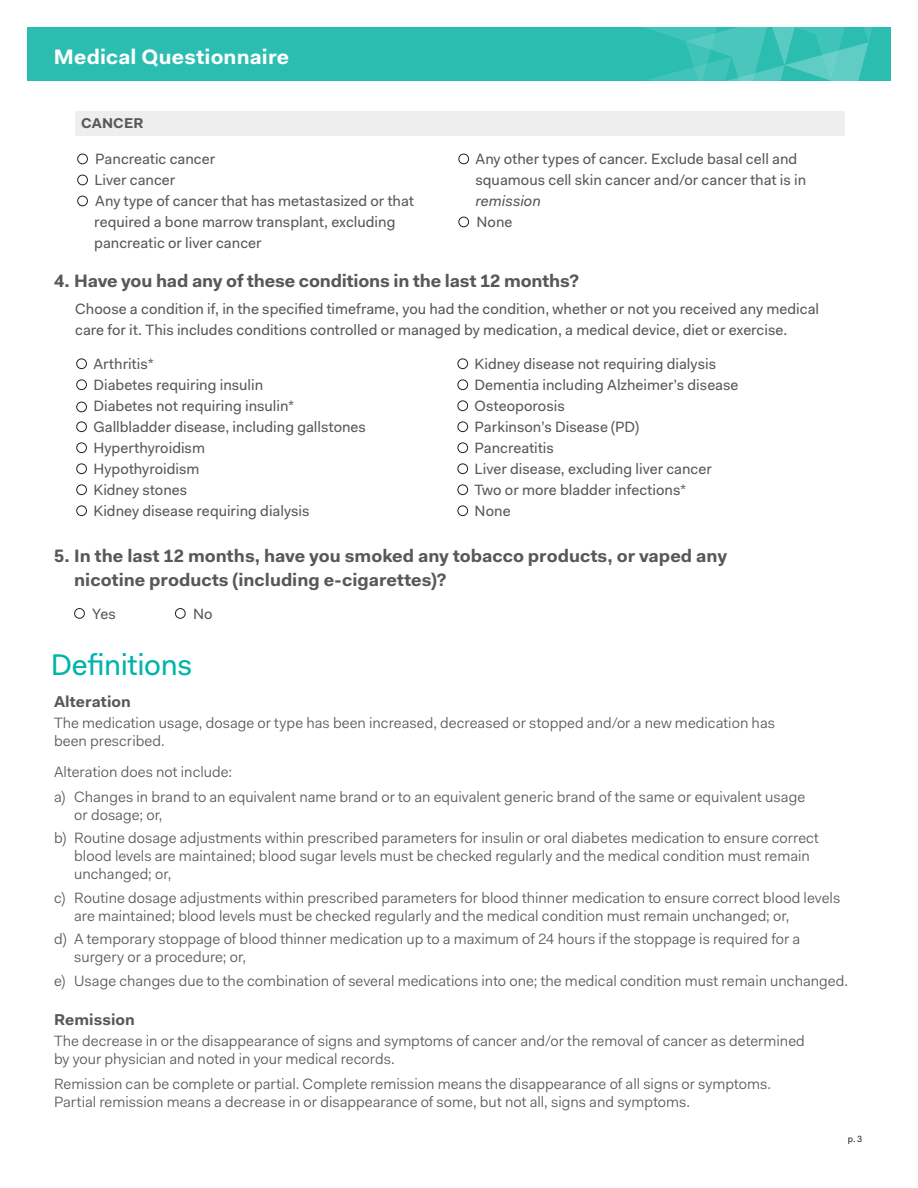
<style>
.page{position:relative;width:918px;height:1188px;background:#fff}
.page>*{position:absolute;margin:0;border:0;box-sizing:border-box;transform-origin:0 0}
.t1{font:30px "Fakt Pro";letter-spacing:-.005em;color:#00b4aa}
.Main_header{font:700 21px "Fakt Pro";letter-spacing:.01em;color:#fff}
.t2{font:700 18px/24px "Fakt Pro";letter-spacing:-.005em;color:#57585a}
.Definition_title{font:700 15.75px "Fakt Pro";letter-spacing:.005em;color:#57585a}
.body_copy{font:15px/18px "Fakt Pro Blond";letter-spacing:.005em;color:#57585a}
.check_box{font:15px/21px "Fakt Pro";letter-spacing:.005em;color:#57585a}
.body_copy-2{font:15px/21px "Fakt Pro";letter-spacing:.005em;color:#57585a}
.check_box-2{font:700 14.25px "Fakt Pro";letter-spacing:.015em;color:#57585a}
.t3{font:9px "Fakt Pro";color:#231f20}
.s1{font-style:italic}
</style>
<div class="page">
<div style="left:27px;top:27px;width:864px;height:54px;background:#2abdb1"></div>
<svg style="left:645px;top:27px;width:228px;height:54px"></svg>
<div style="left:77px;top:154px;width:11px;height:10px;border:1px solid #231f20;border-radius:50%"></div>
<div style="left:77px;top:175px;width:11px;height:10px;border:1px solid #231f20;border-radius:50%"></div>
<div style="left:77px;top:196px;width:11px;height:10px;border:1px solid #231f20;border-radius:50%"></div>
<div style="left:458px;top:154px;width:11px;height:10px;border:1px solid #231f20;border-radius:50%"></div>
<div style="left:458px;top:217px;width:11px;height:10px;border:1px solid #231f20;border-radius:50%"></div>
<div style="left:76px;top:358px;width:11px;height:11px;border:1px solid #231f20;border-radius:50%"></div>
<div style="left:76px;top:379px;width:11px;height:11px;border:1px solid #231f20;border-radius:50%"></div>
<div style="left:76px;top:402px;width:11px;height:10px;border:1px solid #231f20;border-radius:50%"></div>
<div style="left:76px;top:421px;width:11px;height:11px;border:1px solid #231f20;border-radius:50%"></div>
<div style="left:76px;top:442px;width:11px;height:11px;border:1px solid #231f20;border-radius:50%"></div>
<div style="left:76px;top:463px;width:11px;height:11px;border:1px solid #231f20;border-radius:50%"></div>
<div style="left:76px;top:484px;width:11px;height:11px;border:1px solid #231f20;border-radius:50%"></div>
<div style="left:76px;top:505px;width:11px;height:11px;border:1px solid #231f20;border-radius:50%"></div>
<div style="left:458px;top:358px;width:10px;height:11px;border:1px solid #231f20;border-radius:50%"></div>
<div style="left:458px;top:379px;width:10px;height:11px;border:1px solid #231f20;border-radius:50%"></div>
<div style="left:458px;top:400px;width:10px;height:11px;border:1px solid #231f20;border-radius:50%"></div>
<div style="left:458px;top:421px;width:10px;height:11px;border:1px solid #231f20;border-radius:50%"></div>
<div style="left:458px;top:442px;width:10px;height:11px;border:1px solid #231f20;border-radius:50%"></div>
<div style="left:458px;top:463px;width:10px;height:11px;border:1px solid #231f20;border-radius:50%"></div>
<div style="left:458px;top:484px;width:10px;height:11px;border:1px solid #231f20;border-radius:50%"></div>
<div style="left:458px;top:505px;width:10px;height:11px;border:1px solid #231f20;border-radius:50%"></div>
<div style="left:74px;top:608px;width:11px;height:11px;border:1px solid #231f20;border-radius:50%"></div>
<div style="left:175px;top:608px;width:11px;height:11px;border:1px solid #231f20;border-radius:50%"></div>
<div style="left:75px;top:111px;width:770px;height:24px;background:#edeeed"></div>
<p class="Main_header" style="left:54px;top:43px;width:237px">Medical Questionnaire</p>
<p class="check_box-2" style="left:81px;top:114px;width:64px">CANCER</p>
<p class="check_box" style="left:95px;top:148px;width:121px">Pancreatic cancer</p>
<p class="check_box" style="left:94px;top:169px;width:82px">Liver cancer</p>
<p class="check_box" style="left:94px;top:190px;width:321px">Any type of cancer that has metastasized or that required a bone marrow transplant, excluding pancreatic or liver cancer</p>
<p class="check_box" style="left:475px;top:148px;width:332px">Any other types of cancer. Exclude basal cell and squamous cell skin cancer and/or cancer that is in <span class="s1">remission</span></p>
<p class="check_box" style="left:476px;top:211px;width:37px">None</p>
<p class="t2" style="left:54px;top:269px;width:526px">4. Have you had any of these conditions in the last 12 months?</p>
<p class="body_copy-2" style="left:75px;top:299px;width:745px">Choose a condition if, in the specified timeframe, you had the condition, whether or not you received any medical care for it. This includes conditions controlled or managed by medication, a medical device, diet or exercise.</p>
<p class="check_box" style="left:93px;top:353px;width:62px">Arthritis*</p>
<p class="check_box" style="left:93px;top:374px;width:171px">Diabetes requiring insulin</p>
<p class="check_box" style="left:93px;top:395px;width:203px">Diabetes not requiring insulin*</p>
<p class="check_box" style="left:93px;top:416px;width:274px">Gallbladder disease, including gallstones</p>
<p class="check_box" style="left:93px;top:437px;width:113px">Hyperthyroidism</p>
<p class="check_box" style="left:93px;top:458px;width:108px">Hypothyroidism</p>
<p class="check_box" style="left:93px;top:479px;width:95px">Kidney stones</p>
<p class="check_box" style="left:93px;top:500px;width:218px">Kidney disease requiring dialysis</p>
<p class="check_box" style="left:475px;top:353px;width:243px">Kidney disease not requiring dialysis</p>
<p class="check_box" style="left:475px;top:374px;width:265px">Dementia including Alzheimer’s disease</p>
<p class="check_box" style="left:475px;top:395px;width:92px">Osteoporosis</p>
<p class="check_box" style="left:475px;top:416px;width:166px">Parkinson’s Disease (PD)</p>
<p class="check_box" style="left:475px;top:437px;width:81px">Pancreatitis</p>
<p class="check_box" style="left:475px;top:458px;width:239px">Liver disease, excluding liver cancer</p>
<p class="check_box" style="left:475px;top:479px;width:214px">Two or more bladder infections*</p>
<p class="check_box" style="left:475px;top:500px;width:37px">None</p>
<p class="t2" style="left:74px;top:544px;width:654px;text-indent:-20px">5. In the last 12 months, have you smoked any tobacco products, or vaped any nicotine products (including e-cigarettes)?</p>
<p class="check_box" style="left:92px;top:603px;width:25px">Yes</p>
<p class="check_box" style="left:193px;top:603px;width:21px">No</p>
<p class="t1" style="left:51px;top:644px;width:143px">Definitions</p>
<p class="Definition_title" style="left:54px;top:691px;width:78px">Alteration</p>
<p class="body_copy" style="left:54px;top:714px;width:723px">The medication usage, dosage or type has been increased, decreased or stopped and/or a new medication has been prescribed.</p>
<p class="body_copy" style="left:54px;top:763px;width:180px">Alteration does not include:</p>
<p class="body_copy" style="left:74px;top:788px;width:732px;text-indent:-20px">a) Changes in brand to an equivalent name brand or to an equivalent generic brand of the same or equivalent usage or dosage; or,</p>
<p class="body_copy" style="left:74px;top:829px;width:746px;text-indent:-20px">b) Routine dosage adjustments within prescribed parameters for insulin or oral diabetes medication to ensure correct blood levels are maintained; blood sugar levels must be checked regularly and the medical condition must remain unchanged; or,</p>
<p class="body_copy" style="left:74px;top:889px;width:767px;text-indent:-20px">c) Routine dosage adjustments within prescribed parameters for blood thinner medication to ensure correct blood levels are maintained; blood levels must be checked regularly and the medical condition must remain unchanged; or,</p>
<p class="body_copy" style="left:74px;top:930px;width:728px;text-indent:-20px">d) A temporary stoppage of blood thinner medication up to a maximum of 24 hours if the stoppage is required for a surgery or a procedure; or,</p>
<p class="body_copy" style="left:54px;top:971px;width:796px">e) Usage changes due to the combination of several medications into one; the medical condition must remain unchanged.</p>
<p class="Definition_title" style="left:54px;top:1009px;width:83px">Remission</p>
<p class="body_copy" style="left:54px;top:1032px;width:752px">The decrease in or the disappearance of signs and symptoms of cancer and/or the removal of cancer as determined by your physician and noted in your medical records.</p>
<p class="body_copy" style="left:54px;top:1074px;width:719px">Remission can be complete or partial. Complete remission means the disappearance of all signs or symptoms.<br>Partial remission means a decrease in or disappearance of some, but not all, signs and symptoms.</p>
<p class="t3" style="left:848px;top:1132px;width:16px">p. 3</p>
</div>
